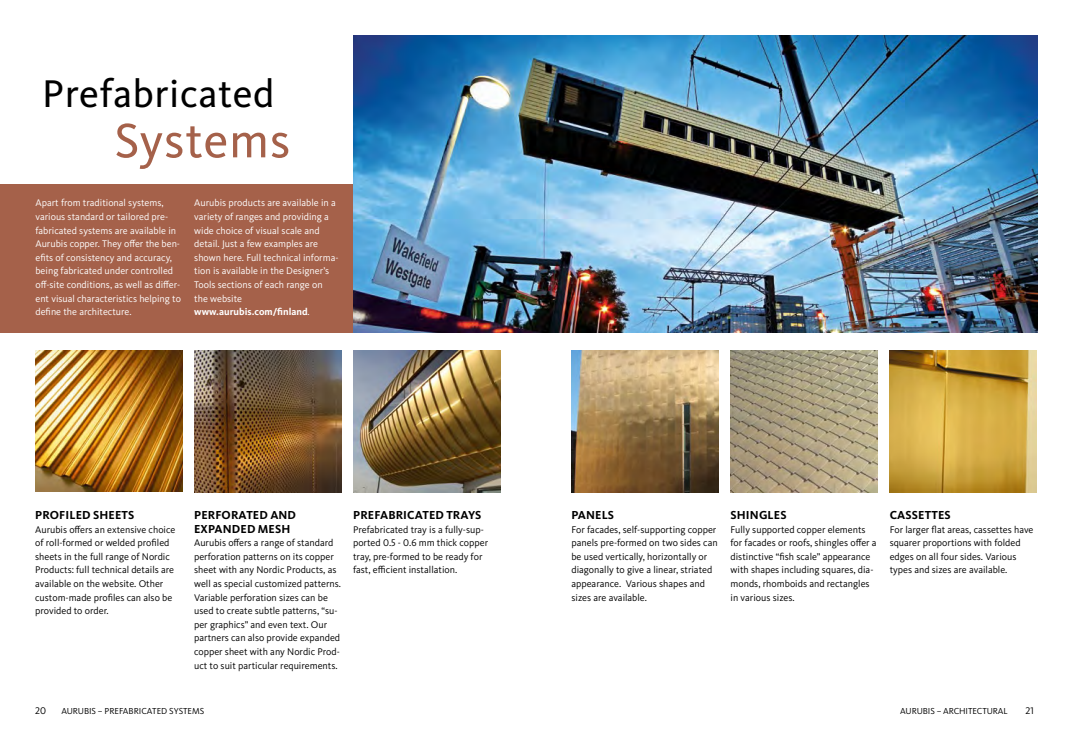
<style>
.page{position:relative;width:1072px;height:738px;background:#fff}
.page>*{position:absolute;margin:0;border:0;box-sizing:border-box;transform-origin:0 0}
.t1{font:50px "Kievit Pro";letter-spacing:.015em;color:#a5614a}
.t2{font:40px "Kievit Pro";letter-spacing:.015em;color:#000}
.t3{font:700 12px "Kievit Pro";letter-spacing:.01em;color:#000}
.t4{font:10px/13.6px "Kievit Pro";color:#000}
.t5{font:10px/13.6px "Kievit Pro";color:#fff}
.t6{font:9px "Kievit Pro";letter-spacing:-.01em;color:#000}
.s1{font-weight:700}
</style>
<div class="page">
<div style="left:0;top:184px;width:407px;height:148px;background:#a5614a"></div>
<img style="left:35px;top:350px;width:148px;height:141px">
<img style="left:194px;top:350px;width:147px;height:141px">
<img style="left:353px;top:350px;width:147px;height:141px">
<img style="left:571px;top:350px;width:148px;height:141px">
<img style="left:730px;top:350px;width:147px;height:141px">
<img style="left:889px;top:350px;width:147px;height:141px">
<img style="left:353px;top:36px;width:684px;height:296px">
<h2 class="t2" style="left:42px;top:70px;width:234px">Prefabricated</h2>
<h1 class="t1" style="left:114px;top:110px;width:177px">Systems</h1>
<p class="t5" style="left:194px;top:196px;width:146px">Aurubis products are available in a variety of ranges and providing a wide choice of visual scale and detail. Just a few examples are shown here. Full technical informa&shy;tion is available in the Designer’s<br>Tools sections of each range on the website<br><span class="s1">WWW.AURUBIS.COM/FINLAND</span>.</p>
<p class="t5" style="left:35px;top:196px;width:147px">Apart from traditional systems, various standard or tailored pre&shy;fabricated systems are available in Aurubis copper. They offer the ben&shy;efits of consistency and accuracy, being fabricated under controlled off-site conditions, as well as differ&shy;ent visual characteristics helping to define the architecture.</p>
<p class="t3" style="left:35px;top:507px;width:72px">PROFILED SHEETS</p>
<p class="t4" style="left:35px;top:522px;width:142px">Aurubis offers an extensive choice of roll-formed or welded profiled sheets in the full range of Nordic<br>Products: full technical details are available on the website. Other custom-made profiles can also be provided to order.</p>
<p class="t3" style="left:194px;top:507px;width:61px">PERFORATED</p>
<p class="t3" style="left:270px;top:507px;width:23px">AND</p>
<p class="t3" style="left:194px;top:521px;width:47px">EXPANDED</p>
<p class="t3" style="left:258px;top:521px;width:9px">MESH</p>
<p class="t4" style="left:194px;top:535px;width:148px">Aurubis offers a range of standard perforation patterns on its copper sheet with any Nordic Products, as well as special customized patterns.<br>Variable perforation sizes can be used to create subtle patterns, “su&shy;per graphics” and even text. Our partners can also provide expanded copper sheet with any Nordic Prod&shy;uct to suit particular requirements.</p>
<p class="t3" style="left:353px;top:507px;width:78px">PRE FABRICATED</p>
<p class="t3" style="left:446px;top:507px;width:35px">TRAYS</p>
<p class="t4" style="left:353px;top:522px;width:136px">Prefabricated tray is a fully-sup&shy;ported 0.5 - 0.6 mm thick copper tray, pre-formed to be ready for fast, efficient installation.</p>
<p class="t3" style="left:571px;top:507px;width:43px">PANELS</p>
<p class="t4" style="left:571px;top:522px;width:148px">For facades, self-supporting copper panels pre-formed on two sides can be used vertically, horizontally or diagonally to give a linear, striated appearance. Various shapes and sizes are available.</p>
<p class="t3" style="left:730px;top:507px;width:50px">SH INGLES</p>
<p class="t4" style="left:730px;top:522px;width:148px">Fully supported copper elements for facades or roofs, shingles offer a distinctive “fish scale” appearance with shapes including squares, dia&shy;monds, rhomboids and rectangles in various sizes.</p>
<p class="t3" style="left:889px;top:507px;width:24px">CASSETTES</p>
<p class="t4" style="left:889px;top:522px;width:145px">For larger flat areas, cassettes have squarer proportions with folded edges on all four sides. Various types and sizes are available.</p>
<p class="t4" style="left:35px;top:702px;width:12px">20</p>
<p class="t6" style="left:900px;top:704px;width:109px">AURUBIS – ARCHITECTURAL</p>
<p class="t4" style="left:1025px;top:702px;width:10px">21</p>
<p class="t6" style="left:61px;top:704px;width:64px">AURUBIS – prefabricat</p>
<p class="t6" style="left:157px;top:704px;width:43px">ed systems</p>
</div>
